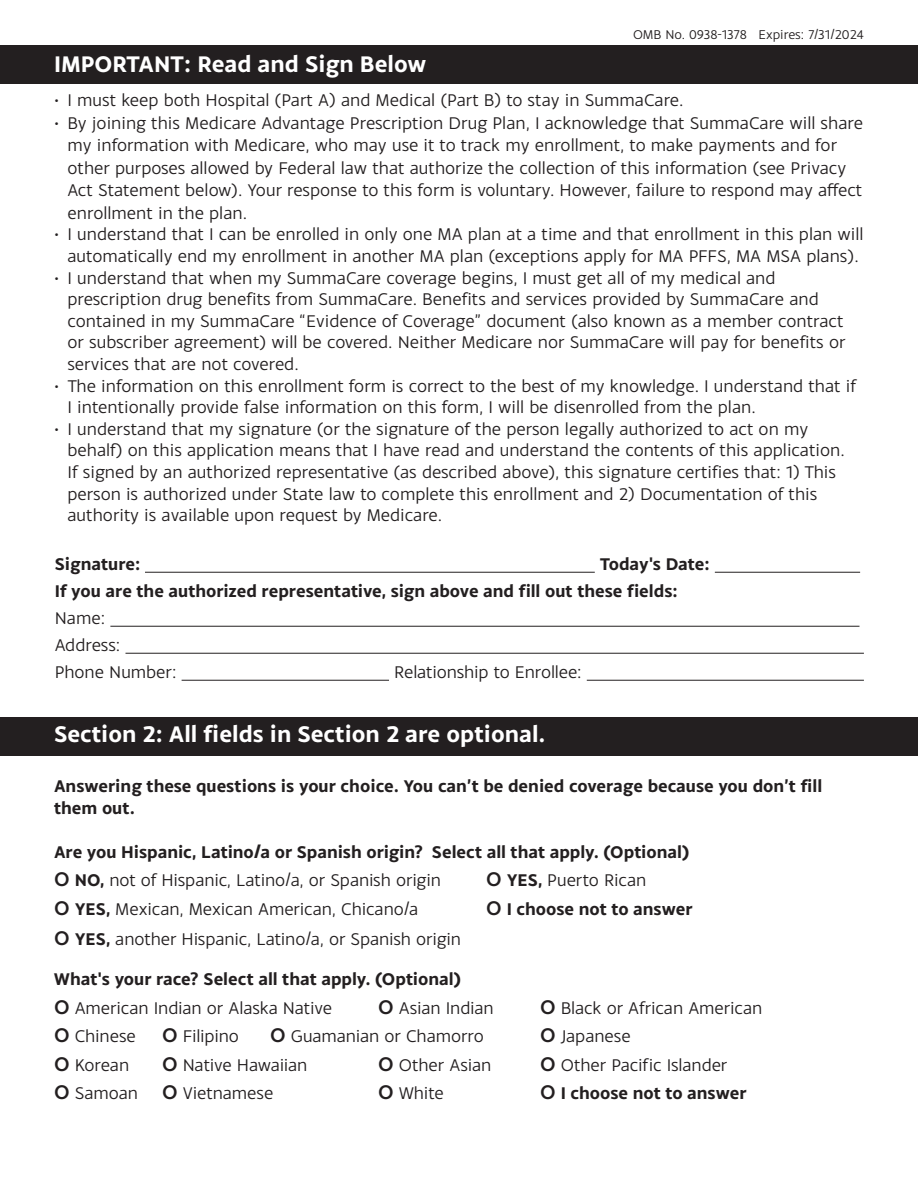
<style>
.page{position:relative;width:918px;height:1188px;background:#fff}
.page>*{position:absolute;margin:0;border:0;box-sizing:border-box;transform-origin:0 0}
.t1{font:700 24px "Monsal Gothic";color:#fff}
.t2{font:18px/21.6px "Monsal Gothic";color:#231f20}
.Numbered_list_12_15{font:700 18px/27px "Monsal Gothic";color:#231f20}
.t3{font:13.5px "Monsal Gothic";color:#231f20}
.s1{font-weight:400}
.s2{font-weight:500;font-size:21px}
.s3{font-weight:700}
</style>
<div class="page">
<div style="left:0;top:45px;width:918px;height:39px;background:#231f20"></div>
<div style="left:0;top:717px;width:918px;height:39px;background:#231f20"></div>
<hr style="left:145px;top:572px;width:450px;height:1px;background:#231f20">
<hr style="left:715px;top:572px;width:145px;height:1px;background:#231f20">
<hr style="left:110px;top:626px;width:750px;height:1px;background:#231f20">
<hr style="left:126px;top:653px;width:738px;height:1px;background:#231f20">
<hr style="left:182px;top:680px;width:207px;height:1px;background:#231f20">
<hr style="left:587px;top:680px;width:277px;height:1px;background:#231f20">
<p class="t3" style="left:633px;top:26px;width:232px">OMB No. 0938-1378 Expires: 7/31/2024</p>
<p class="t1" style="left:54px;top:48px;width:374px">IMPORTANT: Read and Sign Below</p>
<p class="t2" style="left:54px;top:89px;width:631px">• I must keep both Hospital (Part A) and Medical (Part B) to stay in SummaCare.</p>
<p class="t2" style="left:68px;top:111px;width:797px;line-height:22.5px;text-indent:-14px">• By joining this Medicare Advantage Prescription Drug Plan, I acknowledge that SummaCare will share my information with Medicare, who may use it to track my enrollment, to make payments and for other purposes allowed by Federal law that authorize the collection of this information (see Privacy Act Statement below). Your response to this form is voluntary. However, failure to respond may affect enrollment in the plan.</p>
<p class="t2" style="left:54px;top:223px;width:811px;text-align:center">• I understand that I can be enrolled in only one MA plan at a time and that enrollment in this plan will automatically end my enrollment in another MA plan (exceptions apply for MA PFFS, MA MSA plans).</p>
<p class="t2" style="left:68px;top:266px;width:780px;text-indent:-14px">• I understand that when my SummaCare coverage begins, I must get all of my medical and prescription drug benefits from SummaCare. Benefits and services provided by SummaCare and contained in my SummaCare “Evidence of Coverage” document (also known as a member contract or subscriber agreement) will be covered. Neither Medicare nor SummaCare will pay for benefits or services that are not covered.</p>
<p class="t2" style="left:68px;top:374px;width:790px;text-indent:-14px">• The information on this enrollment form is correct to the best of my knowledge. I understand that if<br>I intentionally provide false information on this form, I will be disenrolled from the plan.</p>
<p class="t2" style="left:68px;top:417px;width:779px;text-indent:-14px">• I understand that my signature (or the signature of the person legally authorized to act on my behalf) on this application means that I have read and understand the contents of this application.<br>If signed by an authorized representative (as described above), this signature certifies that: 1) This person is authorized under State law to complete this enrollment and 2) Documentation of this authority is available upon request by Medicare.</p>
<p class="Numbered_list_12_15" style="left:55px;top:550px;width:87px">Signature:</p>
<p class="Numbered_list_12_15" style="left:600px;top:550px;width:111px">Today's Date:</p>
<p class="Numbered_list_12_15" style="left:55px;top:577px;width:624px">If you are the authorized representative, sign above and fill out these fields:<br><span class="s1">Name:</span></p>
<p class="t2" style="left:55px;top:634px;width:67px">Address:</p>
<p class="t2" style="left:55px;top:661px;width:123px">Phone Number:</p>
<p class="t2" style="left:394px;top:661px;width:189px">Relationship to Enrollee:</p>
<p class="t1" style="left:54px;top:719px;width:493px">Section 2: All fields in Section 2 are optional.</p>
<p class="Numbered_list_12_15" style="left:54px;top:775px;width:770px;line-height:21.6px">Answering these questions is your choice. You can’t be denied coverage because you don’t fill them out.</p>
<p class="Numbered_list_12_15" style="left:54px;top:838px;width:637px">Are you Hispanic, Latino/a or Spanish origin? Select all that apply. (Optional)</p>
<p class="t2" style="left:54px;top:869px;width:389px"><span class="s2">O</span> <span class="s3">NO,</span> not of Hispanic, Latino/a, or Spanish origin</p>
<p class="t2" style="left:486px;top:869px;width:162px"><span class="s2">O</span> <span class="s3">YES,</span> Puerto Rican</p>
<p class="t2" style="left:54px;top:897px;width:366px"><span class="s2">O</span> <span class="s3">YES,</span> Mexican, Mexican American, Chicano/a</p>
<p class="Numbered_list_12_15" style="left:486px;top:895px;width:208px"><span class="s2">O</span> I choose not to answer</p>
<p class="t2" style="left:54px;top:927px;width:409px"><span class="s2">O</span> <span class="s3">YES,</span> another Hispanic, Latino/a, or Spanish origin</p>
<p class="Numbered_list_12_15" style="left:54px;top:965px;width:408px">What's your race? Select all that apply. (Optional)</p>
<p class="t2" style="left:54px;top:996px;width:280px"><span class="s2">O</span> American Indian or Alaska Native</p>
<p class="t2" style="left:378px;top:996px;width:117px"><span class="s2">O</span> Asian Indian</p>
<p class="t2" style="left:540px;top:996px;width:224px"><span class="s2">O</span> Black or African American</p>
<p class="t2" style="left:54px;top:1025px;width:186px"><span class="s2">O</span> Chinese <span class="s2">O</span> Filipino</p>
<p class="t2" style="left:270px;top:1025px;width:215px"><span class="s2">O</span> Guamanian or Chamorro</p>
<p class="t2" style="left:540px;top:1025px;width:92px"><span class="s2">O</span> Japanese</p>
<p class="t2" style="left:54px;top:1053px;width:77px"><span class="s2">O</span> Korean</p>
<p class="t2" style="left:162px;top:1053px;width:147px"><span class="s2">O</span> Native Hawaiian</p>
<p class="t2" style="left:378px;top:1053px;width:115px"><span class="s2">O</span> Other Asian</p>
<p class="t2" style="left:540px;top:1053px;width:189px"><span class="s2">O</span> Other Pacific Islander</p>
<p class="t2" style="left:54px;top:1082px;width:221px"><span class="s2">O</span> Samoan <span class="s2">O</span> Vietnamese</p>
<p class="t2" style="left:378px;top:1082px;width:67px"><span class="s2">O</span> White</p>
<p class="Numbered_list_12_15" style="left:540px;top:1079px;width:208px"><span class="s2">O</span> I choose not to answer</p>
</div>
